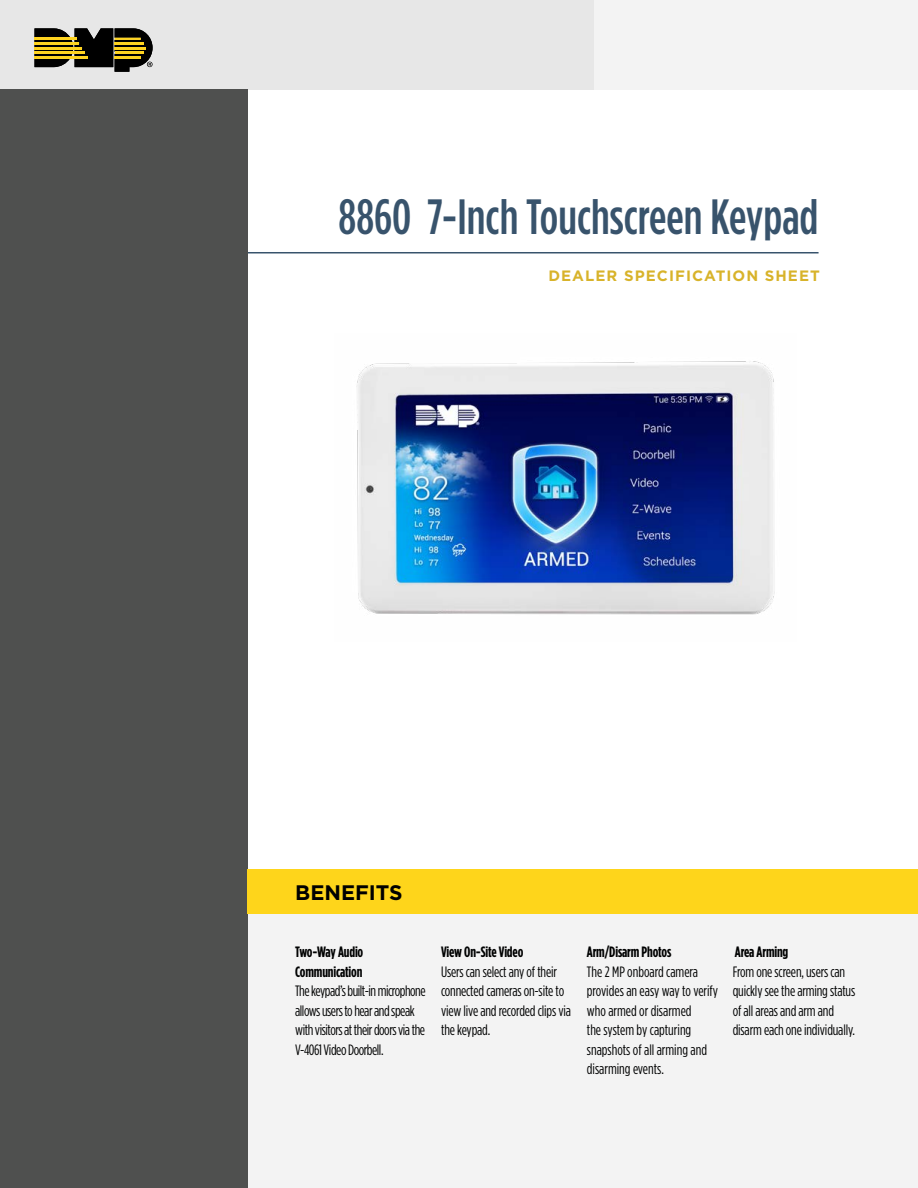
<style>
.page{position:relative;width:918px;height:1188px;background:#fff}
.page>*{position:absolute;margin:0;border:0;box-sizing:border-box;transform-origin:0 0}
.t1{font:500 49.5px "Gotham Condensed";color:#38536c}
.t2{font:700 21px "Gotham";color:#000}
.t3{font:15px/19.5px "Gotham Condensed";letter-spacing:-.01em;color:#000101}
.t4{font:15px/19.5px "Gotham Condensed";letter-spacing:-.03em;color:#000101}
.t5{font:700 15px/19.5px "Gotham Condensed";letter-spacing:-.01em;color:#000101}
.t6{font:700 15px "Gotham";letter-spacing:.07em;color:#d8b32a}
</style>
<div class="page">
<hr style="left:241px;top:252px;width:578px;height:1px;background:#38536c">
<div style="left:0;top:0;width:918px;height:90px;background:#f3f3f3"></div>
<div style="left:0;top:0;width:594px;height:90px;background:#e7e7e7"></div>
<svg style="left:34px;top:28px;width:119px;height:44px"></svg>
<hr style="left:34px;top:38px;width:43px;height:2px;background:#ffd420">
<hr style="left:115px;top:38px;width:26px;height:2px;background:#ffd420">
<hr style="left:34px;top:56px;width:54px;height:2px;background:#ffd420">
<hr style="left:115px;top:56px;width:26px;height:2px;background:#ffd420">
<hr style="left:34px;top:52px;width:51px;height:2px;background:#ffd420">
<hr style="left:115px;top:52px;width:29px;height:2px;background:#ffd420">
<hr style="left:34px;top:47px;width:48px;height:2px;background:#ffd420">
<hr style="left:115px;top:47px;width:31px;height:2px;background:#ffd420">
<hr style="left:34px;top:42px;width:45px;height:3px;background:#ffd420">
<hr style="left:115px;top:42px;width:29px;height:3px;background:#ffd420">
<div style="left:235px;top:881px;width:683px;height:307px;background:#f3f3f3"></div>
<div style="left:0;top:90px;width:248px;height:1098px;background:#4f504f"></div>
<div style="left:248px;top:869px;width:670px;height:44px;background:#fed51b"></div>
<img style="left:356px;top:361px;width:419px;height:254px">
<h1 class="t1" style="left:339px;top:188px;width:481px">8860 7-Inch Touchscreen Keypad</h1>
<p class="t6" style="left:548px;top:266px;width:273px">DEALER SPECIFICATION SHEET</p>
<h2 class="t2" style="left:295px;top:878px;width:109px">BENEFITS</h2>
<p class="t5" style="left:295px;top:942px;width:70px">Two-Way Audio<br>Communication</p>
<p class="t4" style="left:295px;top:981px;width:132px">The keypad’s built-in microphone allows users to hear and speak with visitors at their doors via the<br>V-4061 Video Doorbell.</p>
<p class="t5" style="left:441px;top:942px;width:84px">View On-Site Video</p>
<p class="t3" style="left:441px;top:962px;width:132px">Users can select any of their connected cameras on-site to view live and recorded clips via the keypad.</p>
<p class="t5" style="left:587px;top:942px;width:86px">Arm/Disarm Photos</p>
<p class="t3" style="left:587px;top:962px;width:133px">The 2 MP onboard camera provides an easy way to verify who armed or disarmed<br>the system by capturing snapshots of all arming and disarming events.</p>
<p class="t5" style="left:735px;top:942px;width:55px">Area Arming</p>
<p class="t3" style="left:733px;top:962px;width:124px">From one screen, users can quickly see the arming status of all areas and arm and disarm each one individually.</p>
</div>
